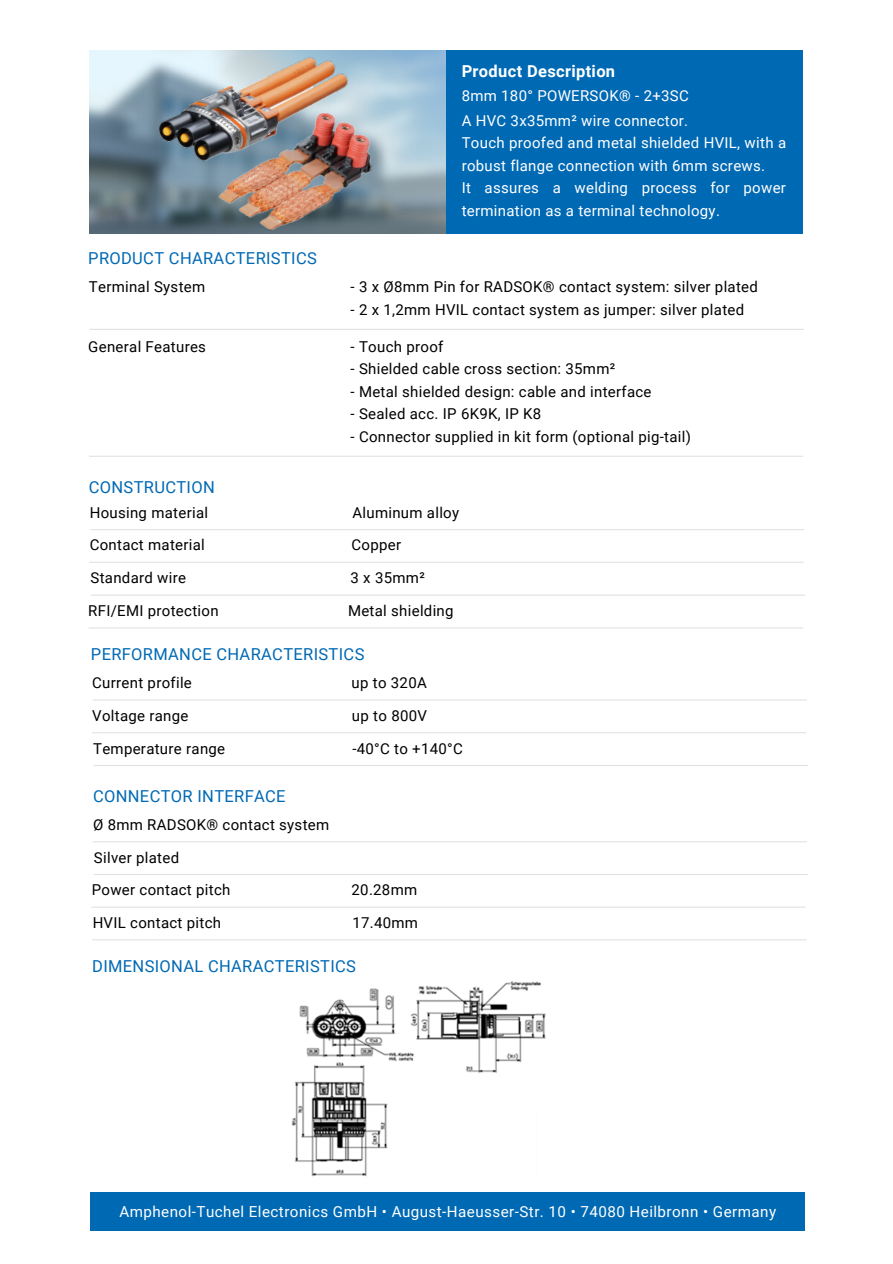
<style>
.page{position:relative;width:893px;height:1264px;background:#fff}
.page>*{position:absolute;margin:0;border:0;box-sizing:border-box;transform-origin:0 0}
.t1{font:16.5px "Roboto";letter-spacing:.02em;color:#0069b4}
.t2{font:700 16.5px "Roboto";letter-spacing:.02em;color:#fff}
.t3{font:15.15px "Roboto";letter-spacing:.03em;color:#fff}
.t4{font:15px/32.7px "Roboto";letter-spacing:.02em;color:#000}
.t5{font:15px/22.5px "Roboto";letter-spacing:.02em;color:#fff}
</style>
<div class="page">
<img style="left:89px;top:51px;width:357px;height:183px">
<div style="left:446px;top:51px;width:356px;height:183px;background:#0069b4"></div>
<hr style="left:90px;top:329px;width:713px;height:1px;background:#e3e2df">
<hr style="left:90px;top:529px;width:714px;height:1px;background:#e3e2df">
<hr style="left:89px;top:561px;width:714px;height:2px;background:#e3e2df">
<hr style="left:91px;top:594px;width:714px;height:1px;background:#e3e2df">
<hr style="left:93px;top:699px;width:713px;height:1px;background:#e3e2df">
<hr style="left:92px;top:732px;width:714px;height:1px;background:#e3e2df">
<hr style="left:93px;top:765px;width:714px;height:1px;background:#e3e2df">
<hr style="left:93px;top:841px;width:713px;height:1px;background:#e3e2df">
<hr style="left:93px;top:874px;width:714px;height:1px;background:#e3e2df">
<div style="left:91px;top:1192px;width:713px;height:38px;background:#0069b4"></div>
<hr style="left:91px;top:906px;width:714px;height:1px;background:#e3e2df">
<hr style="left:92px;top:939px;width:714px;height:1px;background:#e3e2df">
<img style="left:115px;top:50px;width:305px;height:184px">
<hr style="left:89px;top:455px;width:714px;height:2px;background:#e3e2df">
<hr style="left:89px;top:627px;width:713px;height:1px;background:#e3e2df">
<img style="left:291px;top:981px;width:255px;height:196px">
<p class="t2" style="left:461px;top:62px;width:155px">Product Description</p>
<p class="t5" style="left:461px;top:109px;width:326px">A HVC 3x35mm² wire connector.<br>Touch proofed and metal shielded HVIL, with a robust flange connection with 6mm screws.<br>It assures a welding process for power termination as a terminal technology.</p>
<p class="t5" style="left:461px;top:85px;width:229px">8mm 180° POWERSOK® - 2+3SC</p>
<p class="t1" style="left:88px;top:248px;width:230px">PRODUCT CHARACTERISTICS</p>
<p class="t4" style="left:89px;top:270px;width:118px">Terminal System</p>
<p class="t4" style="left:350px;top:270px;width:409px">- 3 x Ø8mm Pin for RADSOK® contact system: silver plated</p>
<p class="t4" style="left:350px;top:293px;width:395px">- 2 x 1,2mm HVIL contact system as jumper: silver plated</p>
<p class="t4" style="left:88px;top:330px;width:119px">General Features</p>
<p class="t4" style="left:350px;top:330px;width:94px">- Touch proof</p>
<p class="t4" style="left:350px;top:353px;width:266px">- Shielded cable cross section: 35mm²</p>
<p class="t4" style="left:350px;top:375px;width:302px">- Metal shielded design: cable and interface</p>
<p class="t4" style="left:350px;top:398px;width:192px">- Sealed acc. IP 6K9K, IP K8</p>
<p class="t4" style="left:350px;top:420px;width:342px">- Connector supplied in kit form (optional pig-tail)</p>
<p class="t1" style="left:89px;top:478px;width:127px">CONSTRUCTION</p>
<p class="t4" style="left:90px;top:496px;width:120px">Housing material</p>
<p class="t4" style="left:352px;top:496px;width:108px">Aluminum alloy</p>
<p class="t4" style="left:90px;top:529px;width:117px">Contact material</p>
<p class="t4" style="left:351px;top:529px;width:51px">Copper</p>
<p class="t4" style="left:90px;top:561px;width:97px">Standard wire</p>
<p class="t4" style="left:350px;top:561px;width:76px">3 x 35mm²</p>
<p class="t4" style="left:88px;top:594px;width:132px">RFI/EMI protection</p>
<p class="t4" style="left:348px;top:594px;width:107px">Metal shielding</p>
<p class="t1" style="left:91px;top:645px;width:275px">PERFORMANCE CHARACTERISTICS</p>
<p class="t4" style="left:92px;top:666px;width:101px">Current profile</p>
<p class="t4" style="left:351px;top:666px;width:77px">up to 320A</p>
<p class="t4" style="left:92px;top:699px;width:98px">Voltage range</p>
<p class="t4" style="left:352px;top:699px;width:76px">up to 800V</p>
<p class="t4" style="left:93px;top:732px;width:134px">Temperature range</p>
<p class="t4" style="left:352px;top:732px;width:112px">-40°C to +140°C</p>
<p class="t1" style="left:93px;top:787px;width:194px">CONNECTOR INTERFACE</p>
<p class="t4" style="left:92px;top:808px;width:239px">Ø 8mm RADSOK® contact system<br>Silver plated<br>Power contact pitch</p>
<p class="t4" style="left:351px;top:873px;width:67px">20.28mm</p>
<p class="t4" style="left:93px;top:906px;width:130px">HVIL contact pitch</p>
<p class="t4" style="left:352px;top:906px;width:67px">17.40mm</p>
<p class="t1" style="left:92px;top:957px;width:265px">DIMENSIONAL CHARACTERISTICS</p>
<p class="t3" style="left:119px;top:1202px;width:658px">Amphenol-Tuchel Electronics GmbH • August-Haeusser-Str. 10 • 74080 Heilbronn • Germany</p>
</div>
